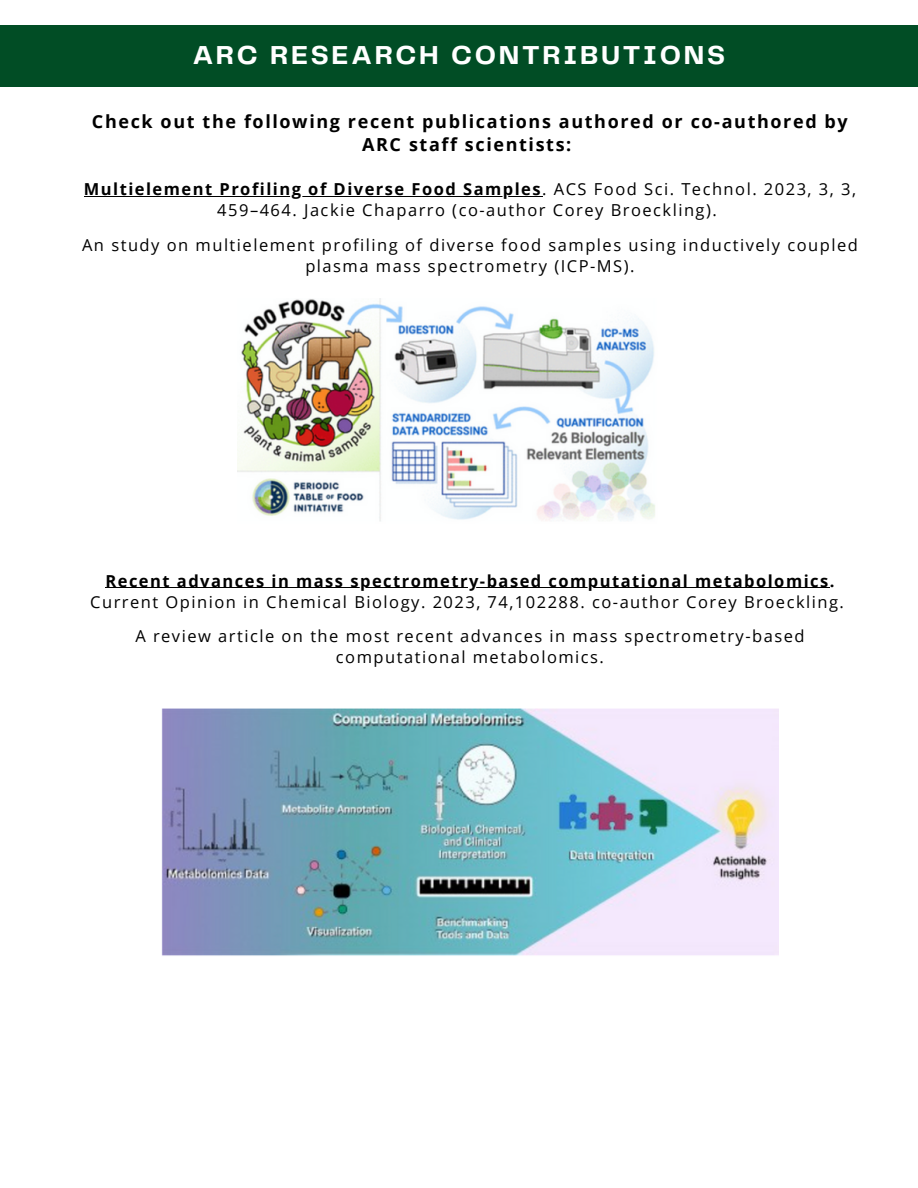
<style>
.page{position:relative;width:918px;height:1188px;background:#fff}
.page>*{position:absolute;margin:0;border:0;box-sizing:border-box;transform-origin:0 0}
.t1{font:700 27px "Telegraf";letter-spacing:.1em;color:#fff}
.t2{font:700 18px/22.8px "Open Sans";letter-spacing:.09em;color:#000;text-align:center}
.t3{font:16.5px/21px "Open Sans";letter-spacing:.09em;color:#000;text-align:center}
.s1{font-weight:700}
</style>
<div class="page">
<div style="left:0;top:26px;width:918px;height:61px;background:#014d25"></div>
<img style="left:238px;top:298px;width:417px;height:223px">
<img style="left:161px;top:709px;width:618px;height:247px">
<hr style="left:84px;top:196px;width:458px;height:1px;background:#000">
<hr style="left:105px;top:587px;width:725px;height:1px;background:#000">
<p class="t1" style="left:193px;top:43px;width:534px">ARC RESEARCH CONTRIBUTIONS</p>
<p class="t2" style="left:92px;top:110px;width:757px">Check out the following recent publications authored or co-authored by<br>ARC staff scientists:</p>
<p class="t3" style="left:84px;top:178px;width:774px"><span class="s1">Multielement Profiling of Diverse Food Samples</span>. ACS Food Sci. Technol. 2023, 3, 3,<br>459–464. Jackie Chaparro (co-author Corey Broeckling).</p>
<p class="t3" style="left:82px;top:234px;width:777px">An study on multielement profiling of diverse food samples using inductively coupled plasma mass spectrometry (ICP-MS).</p>
<p class="t3" style="left:90px;top:570px;width:755px"><span class="s1">Recent advances in mass spectrometry-based computational metabolomics.<br></span>Current Opinion in Chemical Biology. 2023, 74,102288. co-author Corey Broeckling.</p>
<p class="t3" style="left:135px;top:625px;width:671px">A review article on the most recent advances in mass spectrometry-based computational metabolomics.</p>
</div>
